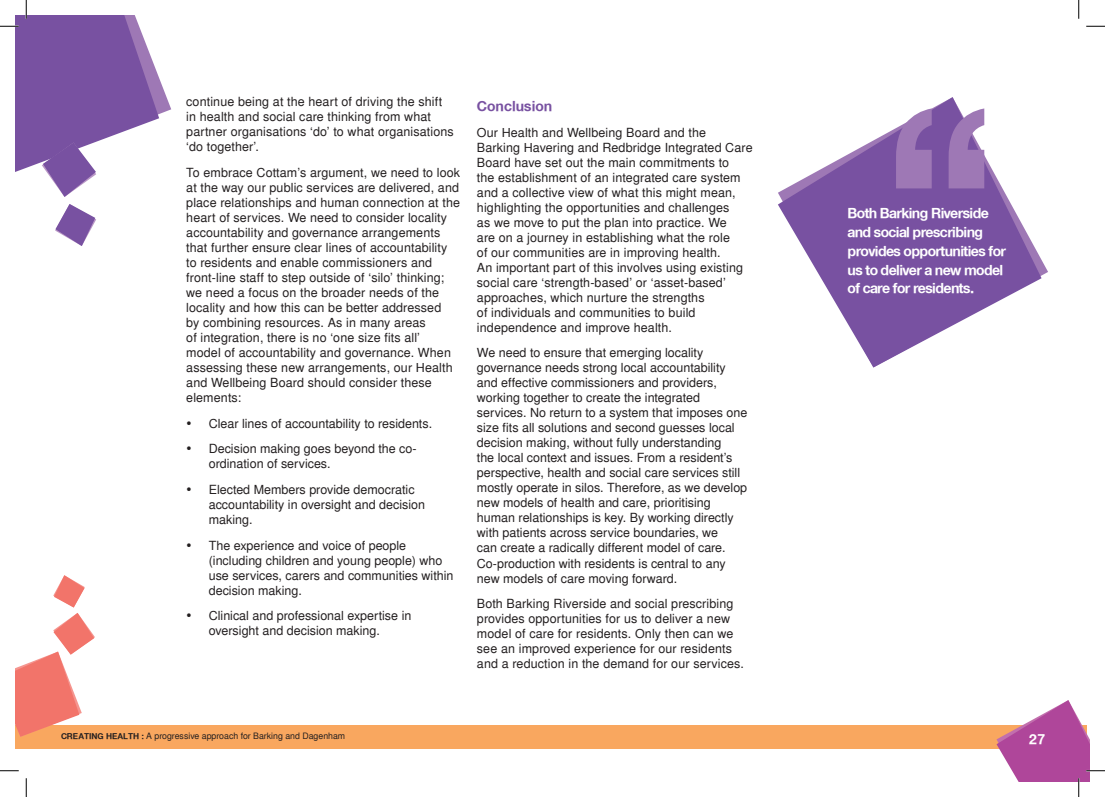
<style>
.page{position:relative;width:1105px;height:797px;background:#fff}
.page>*{position:absolute;margin:0;border:0;box-sizing:border-box;transform-origin:0 0}
.t1{font:15px/18.8px "Nimbus Sans Novus T Bold";letter-spacing:-.04em;color:#fff}
.t2{font:15px "Nimbus Sans Novus T Bold";color:#7851a1}
.t3{font:12.5px/15px "Nimbus San L";letter-spacing:.01em;color:#231f20}
.t4{font:8.75px "Nimbus San L";color:#231f20}
.s1{font-family:"Nimbus Sans Novus T Bold"}
</style>
<div class="page">
<div style="left:16px;top:725px;width:1071px;height:23px;background:#f9a75f"></div>
<svg style="left:16px;top:613px;width:79px;height:123px"></svg>
<svg style="left:53px;top:575px;width:32px;height:32px"></svg>
<svg style="left:778px;top:97px;width:263px;height:270px;fill:#7851a1"></svg>
<svg style="left:896px;top:108px;width:88px;height:80px;background:#9b78b5"></svg>
<svg style="left:1086px;top:25px;width:19px;height:2px"></svg>
<svg style="left:0;top:770px;width:19px;height:1px"></svg>
<svg style="left:0;top:0;width:171px;height:246px"></svg>
<svg style="left:25px;top:778px;width:2px;height:19px"></svg>
<svg style="left:1078px;top:0;width:1px;height:19px"></svg>
<svg style="left:996px;top:700px;width:109px;height:97px"></svg>
<p class="t3" style="left:186px;top:94px;width:269px">continue being at the heart of driving the shift in health and social care thinking from what partner organisations ‘do’ to what organisations ‘do together’.</p>
<p class="t3" style="left:186px;top:165px;width:275px">To embrace Cottam’s argument, we need to look at the way our public services are delivered, and place relationships and human connection at the heart of services. We need to consider locality accountability and governance arrangements that further ensure clear lines of accountability to residents and enable commissioners and front-line staff to step outside of ‘silo’ thinking; we need a focus on the broader needs of the locality and how this can be better addressed<br>by combining resources. As in many areas<br>of integration, there is no ‘one size fits all’<br>model of accountability and governance. When assessing these new arrangements, our Health and Wellbeing Board should consider these elements:</p>
<p class="t3" style="left:186px;top:415px;width:247px">• Clear lines of accountability to residents.</p>
<p class="t3" style="left:209px;top:441px;width:209px;text-indent:-22px">• Decision making goes beyond the co&shy;ordination of services.</p>
<p class="t3" style="left:209px;top:482px;width:218px;text-indent:-22px">• Elected Members provide democratic accountability in oversight and decision making.</p>
<p class="t3" style="left:209px;top:537px;width:246px;text-indent:-22px">• The experience and voice of people (including children and young people) who use services, carers and communities within decision making.</p>
<p class="t3" style="left:209px;top:608px;width:204px;text-indent:-22px">• Clinical and professional expertise in oversight and decision making.</p>
<p class="t2" style="left:477px;top:97px;width:77px">Conclusion</p>
<p class="t3" style="left:477px;top:125px;width:277px">Our Health and Wellbeing Board and the<br>Barking Havering and Redbridge Integrated Care Board have set out the main commitments to<br>the establishment of an integrated care system and a collective view of what this might mean, highlighting the opportunities and challenges<br>as we move to put the plan into practice. We<br>are on a journey in establishing what the role<br>of our communities are in improving health.<br>An important part of this involves using existing social care ‘strength-based’ or ‘asset-based’ approaches, which nurture the strengths<br>of individuals and communities to build independence and improve health.</p>
<p class="t3" style="left:477px;top:345px;width:272px">We need to ensure that emerging locality governance needs strong local accountability and effective commissioners and providers, working together to create the integrated services. No return to a system that imposes one size fits all solutions and second guesses local decision making, without fully understanding<br>the local context and issues. From a resident’s perspective, health and social care services still mostly operate in silos. Therefore, as we develop new models of health and care, prioritising human relationships is key. By working directly with patients across service boundaries, we<br>can create a radically different model of care.<br>Co-production with residents is central to any new models of care moving forward.</p>
<p class="t3" style="left:477px;top:596px;width:269px">Both Barking Riverside and social prescribing provides opportunities for us to deliver a new model of care for residents. Only then can we see an improved experience for our residents and a reduction in the demand for our services.</p>
<p class="t1" style="left:847px;top:203px;width:160px">Both Barking Riverside and social prescribing provides opportunities for us to deliver a new model of care for residents.</p>
<p class="t4" style="left:61px;top:731px;width:286px"><span class="s1">CREATING HEALTH :</span> A progressive approach for Barking and Dagenham</p>
<p class="t1" style="left:1029px;top:729px;width:18px">27</p>
</div>
